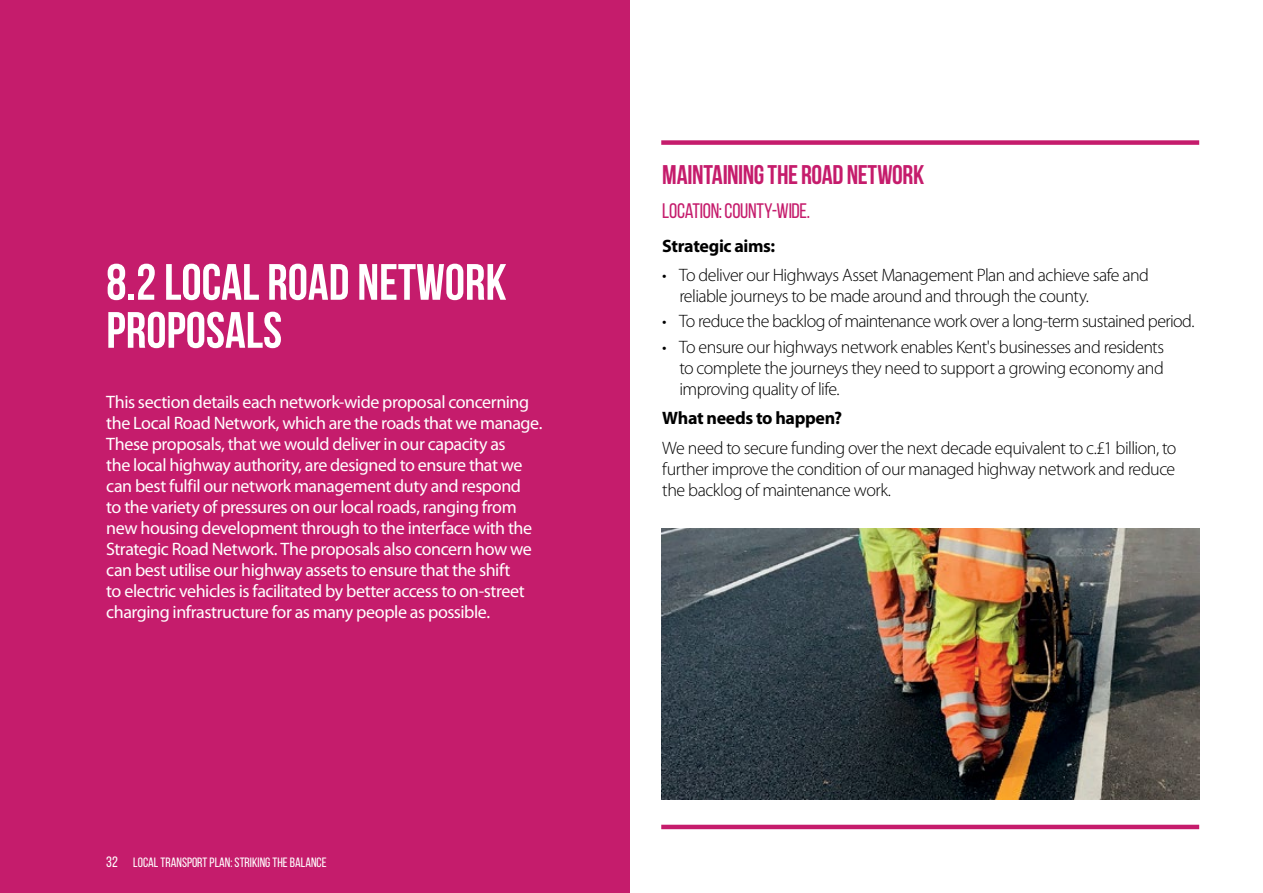
<style>
.page{position:relative;width:1263px;height:893px;background:#fff}
.page>*{position:absolute;margin:0;border:0;box-sizing:border-box;transform-origin:0 0}
.Page_Headers{font:700 51px "Bebas Neue";color:#fff}
.Body_text{font:700 27px "Bebas Neue";letter-spacing:-.015em;color:#c51c6c}
.Body_text-2{font:21px "Bebas Neue";letter-spacing:-.015em;color:#c51c6c}
.Body_text-3{font:18px/21px "Myriad Pro";letter-spacing:-.025em;color:#fff}
.Body_text-4{font:300 18px/21px "Myriad Pro";letter-spacing:-.03em;color:#000;text-align:justify}
.Body_text-5{font:700 18px "Myriad Pro";letter-spacing:-.02em;color:#000}
.t1{font:13.5px "Bebas Neue";color:#fff}
.s1{font-size:15px}
</style>
<div class="page">
<div style="left:0;top:0;width:629px;height:893px;background:#c51c6c"></div>
<img style="left:661px;top:529px;width:538px;height:270px">
<div style="left:661px;top:140px;width:538px;height:5px;background:#c51c6c"></div>
<hr style="left:661px;top:825px;width:538px;height:4px;background:#c51c6c">
<h2 class="Page_Headers" style="left:106px;top:254px;width:402px">8.2 LOCAL ROAD NETWORK</h2>
<h2 class="Page_Headers" style="left:106px;top:302px;width:177px">PROPOSALS</h2>
<p class="Body_text-3" style="left:106px;top:391px;width:438px">This section details each network-wide proposal concerning the Local Road Network, which are the roads that we manage.<br>These proposals, that we would deliver in our capacity as<br>the local highway authority, are designed to ensure that we can best fulfil our network management duty and respond<br>to the variety of pressures on our local roads, ranging from new housing development through to the interface with the Strategic Road Network. The proposals also concern how we can best utilise our highway assets to ensure that the shift<br>to electric vehicles is facilitated by better access to on-street charging infrastructure for as many people as possible.</p>
<p class="t1" style="left:106px;top:855px;width:222px"><span class="s1">32</span> LOCAL TRANSPORT PLAN: STRIKING THE BALANCE</p>
<p class="Body_text" style="left:662px;top:160px;width:263px">MAINTAINING THE ROAD NETWORK</p>
<p class="Body_text-2" style="left:662px;top:199px;width:149px">LOCATION: COUNTY-WIDE.</p>
<p class="Body_text-5" style="left:662px;top:234px;width:114px">Strategic aims:</p>
<p class="Body_text-4" style="left:679px;top:265px;width:471px;text-indent:-17px">• To deliver our Highways Asset Management Plan and achieve safe and reliable journeys to be made around and through the county.</p>
<p class="Body_text-4" style="left:662px;top:311px;width:534px">• To reduce the backlog of maintenance work over a long-term sustained period.</p>
<p class="Body_text-4" style="left:679px;top:336px;width:486px;text-indent:-17px">• To ensure our highways network enables Kent's businesses and residents to complete the journeys they need to support a growing economy and improving quality of life.</p>
<p class="Body_text-5" style="left:662px;top:406px;width:181px">What needs to happen?</p>
<p class="Body_text-4" style="left:662px;top:437px;width:516px">We need to secure funding over the next decade equivalent to c.£1 billion, to further improve the condition of our managed highway network and reduce the backlog of maintenance work.</p>
</div>
